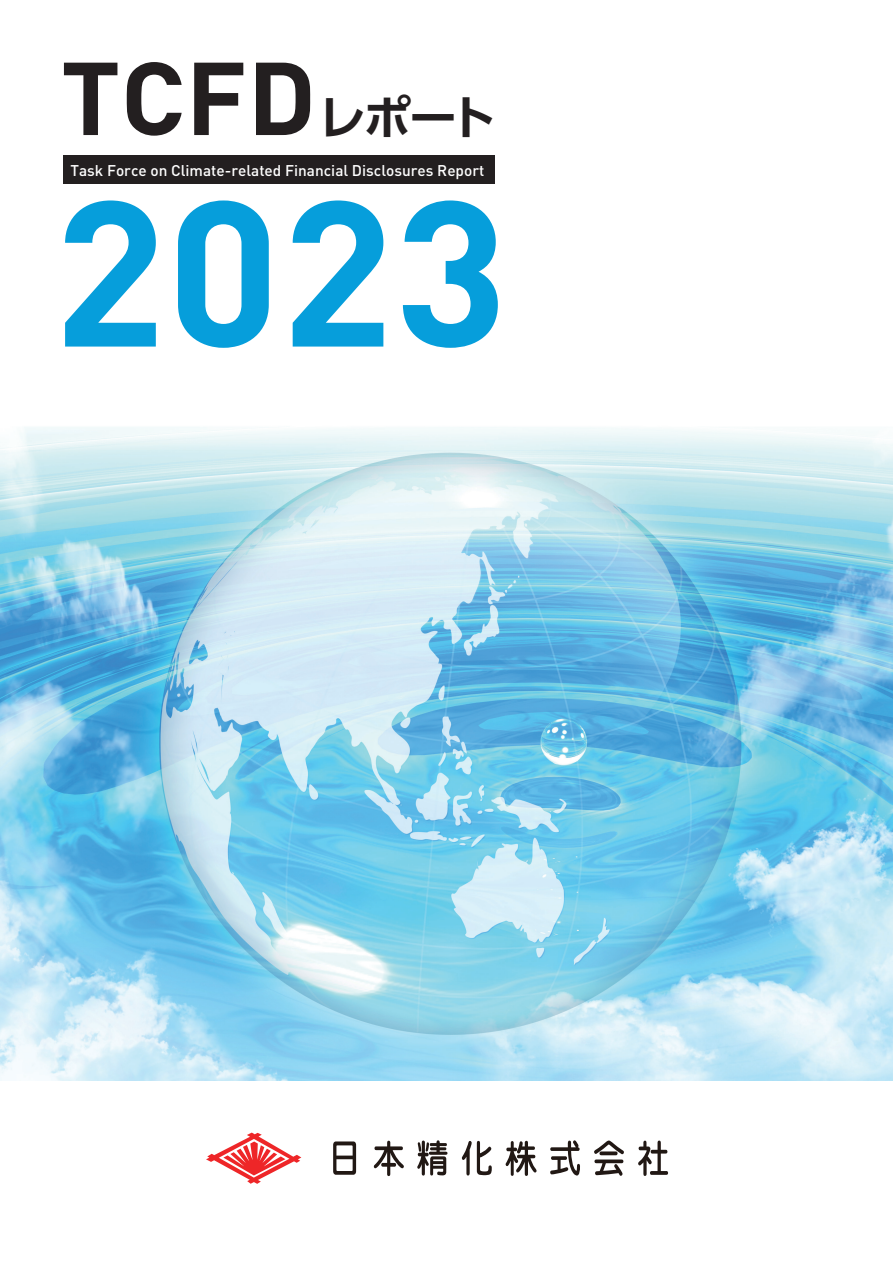
<style>
.page{position:relative;width:893px;height:1263px;background:#fff}
.page>*{position:absolute;margin:0;border:0;box-sizing:border-box;transform-origin:0 0}
.t1{font:700 203.4px "DIN";color:#069edb}
.t2{font:700 101.7px "DIN";color:#231f20}
.t3{font:500 15.45px "DIN";color:#fff}
.s1{font-family:"UD Shin Go Pro De";font-size:46.65px}
</style>
<div class="page">
<img style="left:0;top:155px;width:893px;height:926px">
<svg style="left:333px;top:1141px;width:23px;height:34px"></svg>
<svg style="left:374px;top:1141px;width:30px;height:35px"></svg>
<svg style="left:417px;top:1140px;width:30px;height:35px"></svg>
<svg style="left:462px;top:1141px;width:30px;height:34px"></svg>
<svg style="left:506px;top:1141px;width:30px;height:35px"></svg>
<svg style="left:550px;top:1140px;width:30px;height:35px"></svg>
<svg style="left:594px;top:1140px;width:30px;height:36px"></svg>
<svg style="left:638px;top:1140px;width:30px;height:36px"></svg>
<svg style="left:206px;top:1132px;width:95px;height:52px"></svg>
<div style="left:64px;top:156px;width:431px;height:28px;background:#231f20"></div>
<h2 class="t2" style="left:61px;top:32px;width:437px">TCFD<span class="s1">レポート</span></h2>
<p class="t3" style="left:70px;top:161px;width:415px">Task Force on Climate-related Financial Disclosures Report</p>
<h1 class="t1" style="left:53px;top:140px;width:457px">2023</h1>
</div>
